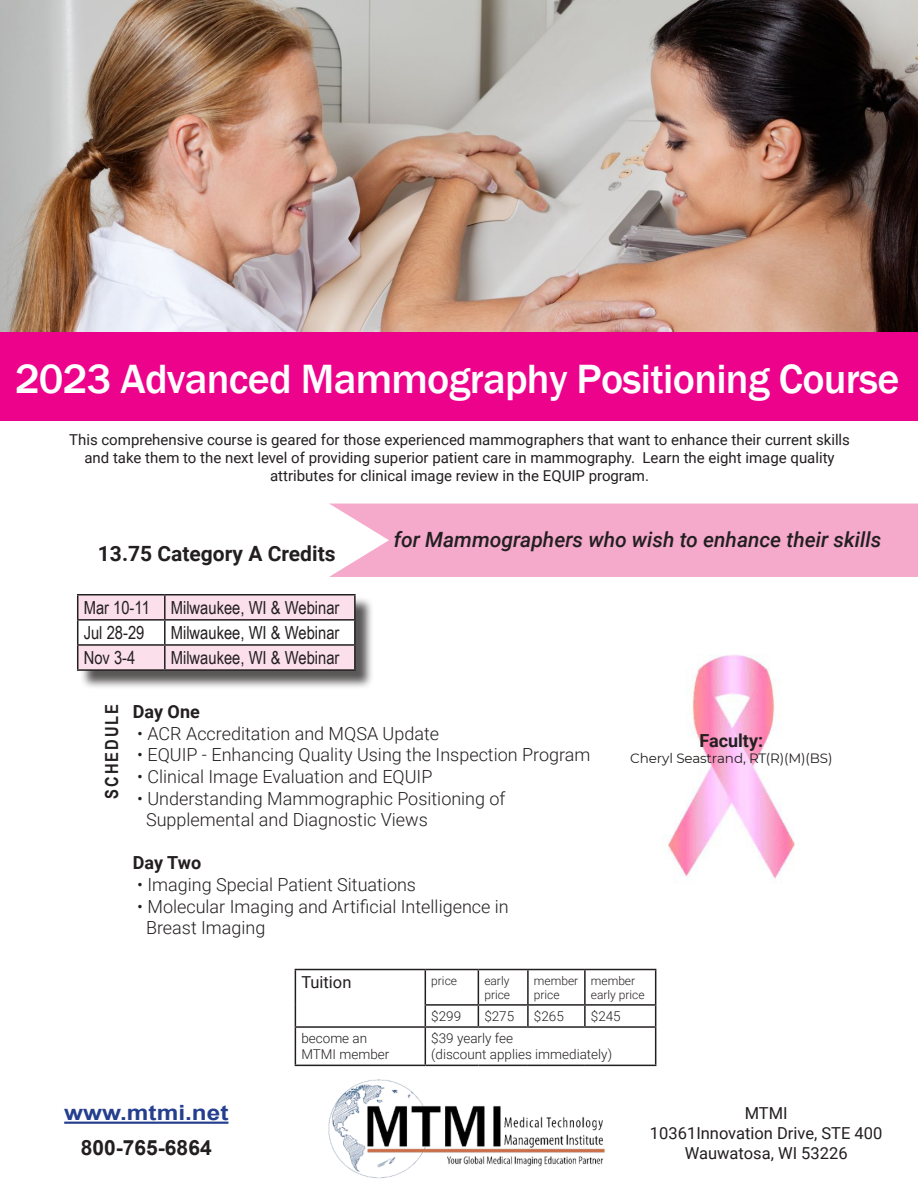
<style>
.page{position:relative;width:918px;height:1188px;background:#fff}
.page>*{position:absolute;margin:0;border:0;box-sizing:border-box;transform-origin:0 0}
.t1{font:500 42px "Franklin Gothic";letter-spacing:-.015em;color:#fff}
.t2{font:italic 500 21px "Roboto";color:#231f20}
.t3{font:700 21px "Roboto";color:#231f20}
.t4{font:700 21px "Arial";color:#231f20}
.t5{font:700 21px "Arial";color:#253f8e;scale:1.16 1}
.t6{font:300 18px "Roboto";color:#231f20}
.t7{font:18px "Arial Narrow";color:#231f20}
.t8{font:700 18px "Roboto";color:#231f20}
.t9{font:700 18px "Arial Narrow";letter-spacing:.11em;color:#231f20}
.t10{font:16.5px "Roboto";color:#231f20}
.t11{font:15px/18px "Roboto";color:#231f20;text-align:center}
.t12{font:300 13.5px "Roboto";color:#231f20}
.t13{font:13.5px "Montserrat";letter-spacing:-.01em;color:#231f20}
.t14{font:300 12px/14.4px "Roboto";color:#231f20}
</style>
<div class="page">
<img style="left:1px;top:1px;width:916px;height:331px">
<div style="left:0;top:332px;width:918px;height:89px;background:#ed028c"></div>
<div style="left:329px;top:504px;width:589px;height:73px;background:#f5aacc"></div>
<img style="left:328px;top:1079px;width:277px;height:100px">
<hr style="left:64px;top:1122px;width:164px;height:2px;background:#253f8e">
<div style="left:79px;top:596px;width:295px;height:94px;background:#231f20;opacity:.75"></div>
<hr style="left:77px;top:594px;width:88px;height:2px;background:#231f20">
<hr style="left:165px;top:594px;width:191px;height:2px;background:#231f20">
<hr style="left:354px;top:596px;width:2px;height:23px;background:#231f20">
<hr style="left:165px;top:619px;width:191px;height:2px;background:#231f20">
<hr style="left:354px;top:621px;width:2px;height:23px;background:#231f20">
<svg style="left:77px;top:595px;width:278px;height:74px"></svg>
<hr style="left:165px;top:644px;width:191px;height:2px;background:#231f20">
<hr style="left:164px;top:646px;width:2px;height:23px;background:#231f20">
<hr style="left:354px;top:646px;width:2px;height:23px;background:#231f20">
<hr style="left:77px;top:669px;width:88px;height:2px;background:#231f20">
<hr style="left:165px;top:669px;width:191px;height:2px;background:#231f20">
<hr style="left:295px;top:969px;width:130px;height:1px;background:#231f20">
<hr style="left:295px;top:970px;width:1px;height:35px;background:#231f20">
<hr style="left:425px;top:969px;width:53px;height:1px;background:#231f20">
<hr style="left:425px;top:970px;width:1px;height:34px;background:#231f20">
<hr style="left:478px;top:969px;width:50px;height:1px;background:#231f20">
<hr style="left:478px;top:970px;width:1px;height:34px;background:#231f20">
<hr style="left:528px;top:969px;width:57px;height:1px;background:#231f20">
<hr style="left:527px;top:970px;width:2px;height:34px;background:#231f20">
<hr style="left:585px;top:969px;width:71px;height:1px;background:#231f20">
<hr style="left:584px;top:970px;width:2px;height:34px;background:#231f20">
<hr style="left:655px;top:970px;width:1px;height:34px;background:#231f20">
<svg style="left:295px;top:1005px;width:1px;height:21px"></svg>
<hr style="left:425px;top:1004px;width:53px;height:2px;background:#231f20">
<svg style="left:425px;top:1006px;width:1px;height:20px"></svg>
<hr style="left:478px;top:1004px;width:50px;height:2px;background:#231f20">
<svg style="left:478px;top:1006px;width:1px;height:20px"></svg>
<hr style="left:528px;top:1004px;width:57px;height:2px;background:#231f20">
<hr style="left:527px;top:1006px;width:2px;height:20px;background:#231f20">
<hr style="left:585px;top:1004px;width:71px;height:2px;background:#231f20">
<hr style="left:584px;top:1006px;width:2px;height:20px;background:#231f20">
<svg style="left:655px;top:1006px;width:1px;height:20px"></svg>
<hr style="left:295px;top:1026px;width:130px;height:2px;background:#231f20">
<hr style="left:295px;top:1028px;width:1px;height:37px;background:#231f20">
<hr style="left:425px;top:1026px;width:53px;height:2px;background:#231f20">
<hr style="left:425px;top:1028px;width:1px;height:37px;background:#231f20">
<hr style="left:478px;top:1026px;width:50px;height:2px;background:#231f20">
<hr style="left:528px;top:1026px;width:57px;height:2px;background:#231f20">
<hr style="left:585px;top:1026px;width:71px;height:2px;background:#231f20">
<hr style="left:655px;top:1028px;width:1px;height:37px;background:#231f20">
<hr style="left:295px;top:1065px;width:130px;height:1px;background:#231f20">
<hr style="left:425px;top:1065px;width:53px;height:1px;background:#231f20">
<hr style="left:478px;top:1065px;width:50px;height:1px;background:#231f20">
<hr style="left:528px;top:1065px;width:57px;height:1px;background:#231f20">
<hr style="left:585px;top:1065px;width:71px;height:1px;background:#231f20">
<img style="left:664px;top:654px;width:131px;height:229px">
<p class="t1" style="left:15px;top:353px;width:886px">2023 Advanced Mammography Positioning Course</p>
<p class="t11" style="left:69px;top:430px;width:782px">This comprehensive course is geared for those experienced mammographers that want to enhance their current skills and take them to the next level of providing superior patient care in mammography. Learn the eight image quality</p>
<p class="t11" style="left:270px;top:466px;width:380px">attributes for clinical image review in the EQUIP program.</p>
<p class="t3" style="left:98px;top:539px;width:239px">13.75 Category A Credits</p>
<p class="t7" style="left:84px;top:594px;width:68px">Mar 10-11</p>
<p class="t7" style="left:171px;top:594px;width:170px">Milwaukee, WI &amp; Webinar</p>
<p class="t7" style="left:84px;top:619px;width:62px">Jul 28-29</p>
<p class="t7" style="left:171px;top:619px;width:170px">Milwaukee, WI &amp; Webinar</p>
<p class="t7" style="left:84px;top:645px;width:53px">Nov 3-4</p>
<p class="t7" style="left:171px;top:645px;width:170px">Milwaukee, WI &amp; Webinar</p>
<p class="t2" style="left:394px;top:525px;width:489px">for Mammographers who wish to enhance their skills</p>
<p class="t9" style="left:98px;top:799px;width:97px;rotate:-90deg">SCHEDULE</p>
<p class="t8" style="left:133px;top:699px;width:68px">Day One</p>
<p class="t6" style="left:137px;top:721px;width:303px">• ACR Accreditation and MQSA Update</p>
<p class="t6" style="left:137px;top:742px;width:455px">• EQUIP - Enhancing Quality Using the Inspection Program</p>
<p class="t6" style="left:137px;top:764px;width:297px">• Clinical Image Evaluation and EQUIP</p>
<p class="t6" style="left:137px;top:786px;width:370px">• Understanding Mammographic Positioning of</p>
<p class="t6" style="left:146px;top:807px;width:283px">Supplemental and Diagnostic Views</p>
<p class="t8" style="left:133px;top:850px;width:70px">Day Two</p>
<p class="t6" style="left:137px;top:872px;width:280px">• Imaging Special Patient Situations</p>
<p class="t6" style="left:137px;top:894px;width:373px">• Molecular Imaging and Artificial Intelligence in</p>
<p class="t6" style="left:146px;top:915px;width:121px">Breast Imaging</p>
<p class="t8" style="left:700px;top:728px;width:65px">Faculty:</p>
<p class="t13" style="left:630px;top:749px;width:204px">Cheryl Seastrand, RT(R)(M)(BS)</p>
<p class="t10" style="left:301px;top:970px;width:52px">Tuition</p>
<p class="t14" style="left:431px;top:973px;width:27px">price</p>
<p class="t14" style="left:484px;top:973px;width:27px">early price</p>
<p class="t14" style="left:534px;top:973px;width:46px">member price</p>
<p class="t14" style="left:591px;top:973px;width:55px">member early price</p>
<p class="t12" style="left:431px;top:1007px;width:31px">$299</p>
<p class="t12" style="left:484px;top:1007px;width:31px">$275</p>
<p class="t12" style="left:534px;top:1007px;width:31px">$265</p>
<p class="t12" style="left:591px;top:1007px;width:31px">$245</p>
<p class="t12" style="left:301px;top:1029px;width:67px">become an</p>
<p class="t12" style="left:301px;top:1045px;width:89px">MTMI member</p>
<p class="t12" style="left:431px;top:1029px;width:83px">$39 yearly fee</p>
<p class="t12" style="left:431px;top:1045px;width:182px">(discount applies immediately)</p>
<p class="t5" style="left:64px;top:1098px;width:143px">www.mtmi.net</p>
<p class="t10" style="left:745px;top:1102px;width:44px">MTMI</p>
<p class="t10" style="left:650px;top:1122px;width:234px">10361Innovation Drive, STE 400</p>
<p class="t10" style="left:685px;top:1141px;width:164px">Wauwatosa, WI 53226</p>
<p class="t4" style="left:81px;top:1133px;width:132px">800-765-6864</p>
</div>
